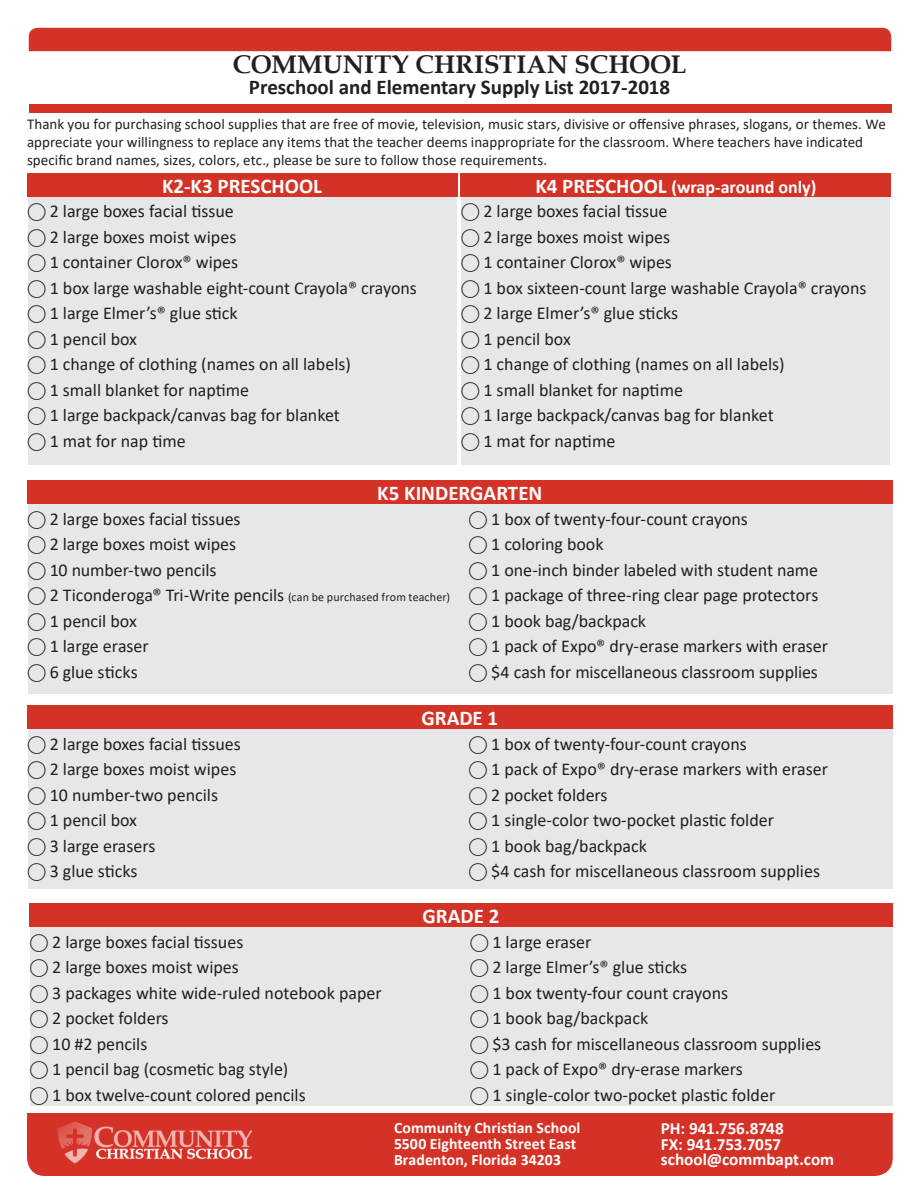
<style>
.page{position:relative;width:918px;height:1188px;background:#fff}
.page>*{position:absolute;margin:0;border:0;box-sizing:border-box;transform-origin:0 0}
.t1{font:700 25.5px "Book Antiqua";letter-spacing:.005em;color:#231f20}
.t2{font:700 21px "Calibri";color:#231f20}
.t3{font:700 21px "Calibri";color:#fff}
.t4{font:18px/25.5px "Calibri";color:#231f20}
.t5{font:700 18px "Calibri";color:#fff}
.t6{font:700 17.1px/15.3px "Calibri";color:#fff}
.t7{font:700 15.75px/15.8px "Calibri";letter-spacing:.005em;color:#fff}
.t8{font:15px/18px "Calibri";color:#231f20}
.s1{font-size:21px}
.s2{font-size:12px}
</style>
<div class="page">
<div style="left:29px;top:28px;width:862px;height:23px;background:#d53227"></div>
<div style="left:29px;top:104px;width:863px;height:8px;background:#d53227"></div>
<div style="left:27px;top:1113px;width:866px;height:63px;background:#d53227"></div>
<img style="left:48px;top:1118px;width:215px;height:52px">
<div style="left:28px;top:196px;width:429px;height:268px;background:#e6e7e9"></div>
<div style="left:27px;top:173px;width:430px;height:23px;background:#d53227"></div>
<div style="left:461px;top:196px;width:429px;height:268px;background:#e6e7e9"></div>
<div style="left:461px;top:173px;width:430px;height:23px;background:#d53227"></div>
<div style="left:28px;top:504px;width:865px;height:190px;background:#e6e7e9"></div>
<div style="left:27px;top:480px;width:866px;height:24px;background:#d53227"></div>
<div style="left:28px;top:729px;width:865px;height:160px;background:#e6e7e9"></div>
<div style="left:27px;top:705px;width:866px;height:24px;background:#d53227"></div>
<div style="left:30px;top:927px;width:863px;height:179px;background:#e6e7e9"></div>
<div style="left:29px;top:903px;width:864px;height:24px;background:#d53227"></div>
<h1 class="t1" style="left:233px;top:47px;width:455px">COMMUNITY CHRISTIAN SCHOOL</h1>
<p class="t2" style="left:249px;top:72px;width:423px">Preschool and Elementary Supply List 2017-2018</p>
<p class="t8" style="left:27px;top:114px;width:860px">Thank you for purchasing school supplies that are free of movie, television, music stars, divisive or offensive phrases, slogans, or themes. We appreciate your willingness to replace any items that the teacher deems inappropriate for the classroom. Where teachers have indicated specific brand names, sizes, colors, etc., please be sure to follow those requirements.</p>
<p class="t3" style="left:162px;top:171px;width:162px">K2-K3 PRESCHOOL</p>
<p class="t4" style="left:28px;top:198px;width:391px">⃝ 2 large boxes facial tissue<br>⃝ 2 large boxes moist wipes<br>⃝ 1 container Clorox® wipes<br>⃝ 1 box large washable eight-count Crayola® crayons ⃝ 1 large Elmer’s® glue stick<br>⃝ 1 pencil box<br>⃝ 1 change of clothing (names on all labels)<br>⃝ 1 small blanket for naptime<br>⃝ 1 large backpack/canvas bag for blanket<br>⃝ 1 mat for nap time</p>
<p class="t5" style="left:535px;top:174px;width:283px"><span class="s1">K4 PRESCHOOL</span> (wrap-around only)</p>
<p class="t4" style="left:461px;top:198px;width:407px">⃝ 2 large boxes facial tissue<br>⃝ 2 large boxes moist wipes<br>⃝ 1 container Clorox® wipes<br>⃝ 1 box sixteen-count large washable Crayola® crayons ⃝ 2 large Elmer’s® glue sticks<br>⃝ 1 pencil box<br>⃝ 1 change of clothing (names on all labels)<br>⃝ 1 small blanket for naptime<br>⃝ 1 large backpack/canvas bag for blanket<br>⃝ 1 mat for naptime</p>
<p class="t3" style="left:377px;top:478px;width:167px">K5 KINDERGARTEN</p>
<p class="t4" style="left:28px;top:506px;width:424px">⃝ 2 large boxes facial tissues<br>⃝ 2 large boxes moist wipes<br>⃝ 10 number-two pencils<br>⃝ 2 Ticonderoga® Tri-Write pencils <span class="s2">(can be purchased from teacher) </span>⃝ 1 pencil box<br>⃝ 1 large eraser<br>⃝ 6 glue sticks</p>
<p class="t4" style="left:469px;top:506px;width:360px">⃝ 1 box of twenty-four-count crayons<br>⃝ 1 coloring book<br>⃝ 1 one-inch binder labeled with student name ⃝ 1 package of three-ring clear page protectors ⃝ 1 book bag/backpack<br>⃝ 1 pack of Expo® dry-erase markers with eraser ⃝ $4 cash for miscellaneous classroom supplies</p>
<p class="t3" style="left:421px;top:703px;width:78px">GRADE 1</p>
<p class="t4" style="left:28px;top:731px;width:215px">⃝ 2 large boxes facial tissues ⃝ 2 large boxes moist wipes ⃝ 10 number-two pencils<br>⃝ 1 pencil box<br>⃝ 3 large erasers<br>⃝ 3 glue sticks</p>
<p class="t4" style="left:469px;top:731px;width:360px">⃝ 1 box of twenty-four-count crayons<br>⃝ 1 pack of Expo® dry-erase markers with eraser ⃝ 2 pocket folders<br>⃝ 1 single-color two-pocket plastic folder<br>⃝ 1 book bag/backpack<br>⃝ $4 cash for miscellaneous classroom supplies</p>
<p class="t3" style="left:423px;top:901px;width:78px">GRADE 2</p>
<p class="t4" style="left:30px;top:929px;width:353px">⃝ 2 large boxes facial tissues<br>⃝ 2 large boxes moist wipes<br>⃝ 3 packages white wide-ruled notebook paper ⃝ 2 pocket folders<br>⃝ 10 #2 pencils<br>⃝ 1 pencil bag (cosmetic bag style)<br>⃝ 1 box twelve-count colored pencils</p>
<p class="t4" style="left:471px;top:929px;width:352px">⃝ 1 large eraser<br>⃝ 2 large Elmer’s® glue sticks<br>⃝ 1 box twenty-four count crayons<br>⃝ 1 book bag/backpack<br>⃝ $3 cash for miscellaneous classroom supplies ⃝ 1 pack of Expo® dry-erase markers<br>⃝ 1 single-color two-pocket plastic folder</p>
<p class="t7" style="left:394px;top:1120px;width:188px">Community Christian School<br>5500 Eighteenth Street East<br>Bradenton, Florida 34203</p>
<p class="t6" style="left:661px;top:1121px;width:175px">PH: 941.756.8748<br>FX: 941.753.7057 school@commbapt.com</p>
</div>
